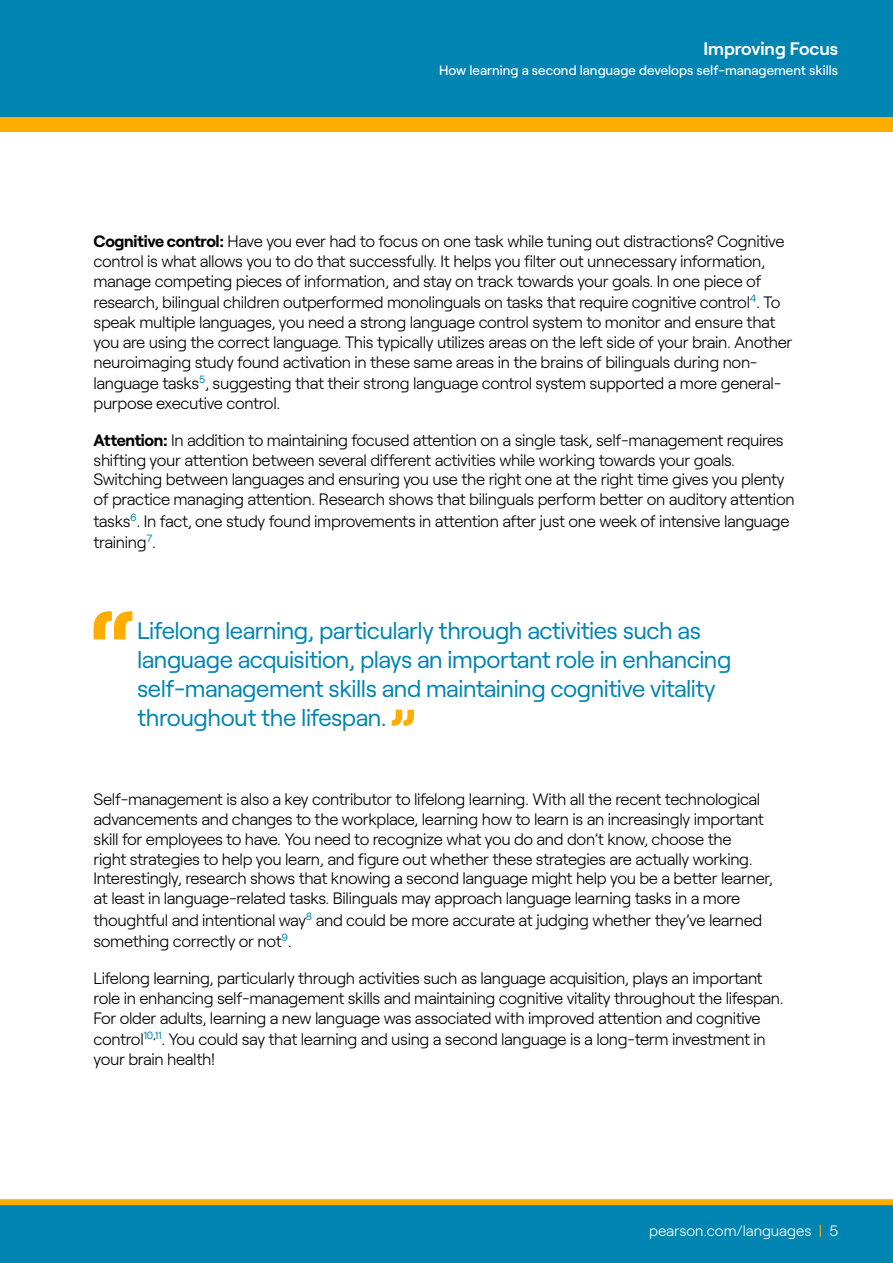
<style>
.page{position:relative;width:893px;height:1263px;background:#fff}
.page>*{position:absolute;margin:0;border:0;box-sizing:border-box;transform-origin:0 0}
.t1{font:24px/28.8px "Roobert";letter-spacing:-.02em;color:#0085b2}
.t2{font:600 18px "Roobert";color:#fff}
.t3{font:300 16.5px/19.8px "Roobert";letter-spacing:-.02em;color:#000}
.t4{font:300 15px "Roobert";color:#fff}
.t5{font:500 13.5px "Roobert";color:#fff}
.s1{font-weight:700}
.s2{font-weight:400;color:#ffae00}
</style>
<div class="page">
<div style="left:0;top:0;width:893px;height:132px;background:#ffae00"></div>
<div style="left:0;top:0;width:893px;height:117px;background:#0085b2"></div>
<svg style="left:94px;top:611px;width:38px;height:28px"></svg>
<svg style="left:392px;top:710px;width:22px;height:16px"></svg>
<div style="left:0;top:1203px;width:893px;height:60px;background:#0085b2"></div>
<div style="left:0;top:1199px;width:893px;height:6px;background:#ffae00"></div>
<p class="t2" style="left:703px;top:35px;width:136px">Improving Focus</p>
<p class="t5" style="left:439px;top:60px;width:401px">How learning a second language develops self-management skills</p>
<p class="t3" style="left:94px;top:230px;width:692px"><span class="s1">Cognitive control:</span> Have you ever had to focus on one task while tuning out distractions? Cognitive control is what allows you to do that successfully. It helps you filter out unnecessary information, manage competing pieces of information, and stay on track towards your goals. In one piece of</p>
<p class="t3" style="left:94px;top:291px;width:700px">research, bilingual children outperformed monolinguals on tasks that require cognitive control<sup>4</sup>. To speak multiple languages, you need a strong language control system to monitor and ensure that you are using the correct language. This typically utilizes areas on the left side of your brain. Another neuroimaging study found activation in these same areas in the brains of bilinguals during non-</p>
<p class="t3" style="left:94px;top:372px;width:689px">language tasks<sup>5</sup>, suggesting that their strong language control system supported a more general&shy;purpose executive control.</p>
<p class="t3" style="left:94px;top:429px;width:703px"><span class="s1">Attention:</span> In addition to maintaining focused attention on a single task, self-management requires shifting your attention between several different activities while working towards your goals.<br>Switching between languages and ensuring you use the right one at the right time gives you plenty of practice managing attention. Research shows that bilinguals perform better on auditory attention</p>
<p class="t3" style="left:94px;top:509px;width:698px;line-height:21.6px">tasks<sup>6</sup>. In fact, one study found improvements in attention after just one week of intensive language training<sup>7</sup>.</p>
<h1 class="t1" style="left:137px;top:615px;width:596px">Lifelong learning, particularly through activities such as language acquisition, plays an important role in enhancing self-management skills and maintaining cognitive vitality throughout the lifespan.</h1>
<p class="t3" style="left:94px;top:788px;width:681px">Self-management is also a key contributor to lifelong learning. With all the recent technological advancements and changes to the workplace, learning how to learn is an increasingly important skill for employees to have. You need to recognize what you do and don’t know, choose the<br>right strategies to help you learn, and figure out whether these strategies are actually working.<br>Interestingly, research shows that knowing a second language might help you be a better learner, at least in language-related tasks. Bilinguals may approach language learning tasks in a more</p>
<p class="t3" style="left:94px;top:908px;width:670px;line-height:21.6px">thoughtful and intentional way<sup>8</sup> and could be more accurate at judging whether they’ve learned something correctly or not<sup>9</sup>.</p>
<p class="t3" style="left:94px;top:967px;width:692px">Lifelong learning, particularly through activities such as language acquisition, plays an important role in enhancing self-management skills and maintaining cognitive vitality throughout the lifespan.<br>For older adults, learning a new language was associated with improved attention and cognitive</p>
<p class="t3" style="left:94px;top:1028px;width:674px">control<sup>10</sup><sup>,</sup><sup>11</sup>. You could say that learning and using a second language is a long-term investment in your brain health!</p>
<p class="t4" style="left:649px;top:1220px;width:191px">pearson.com/languages <span class="s2">|</span> 5</p>
</div>
